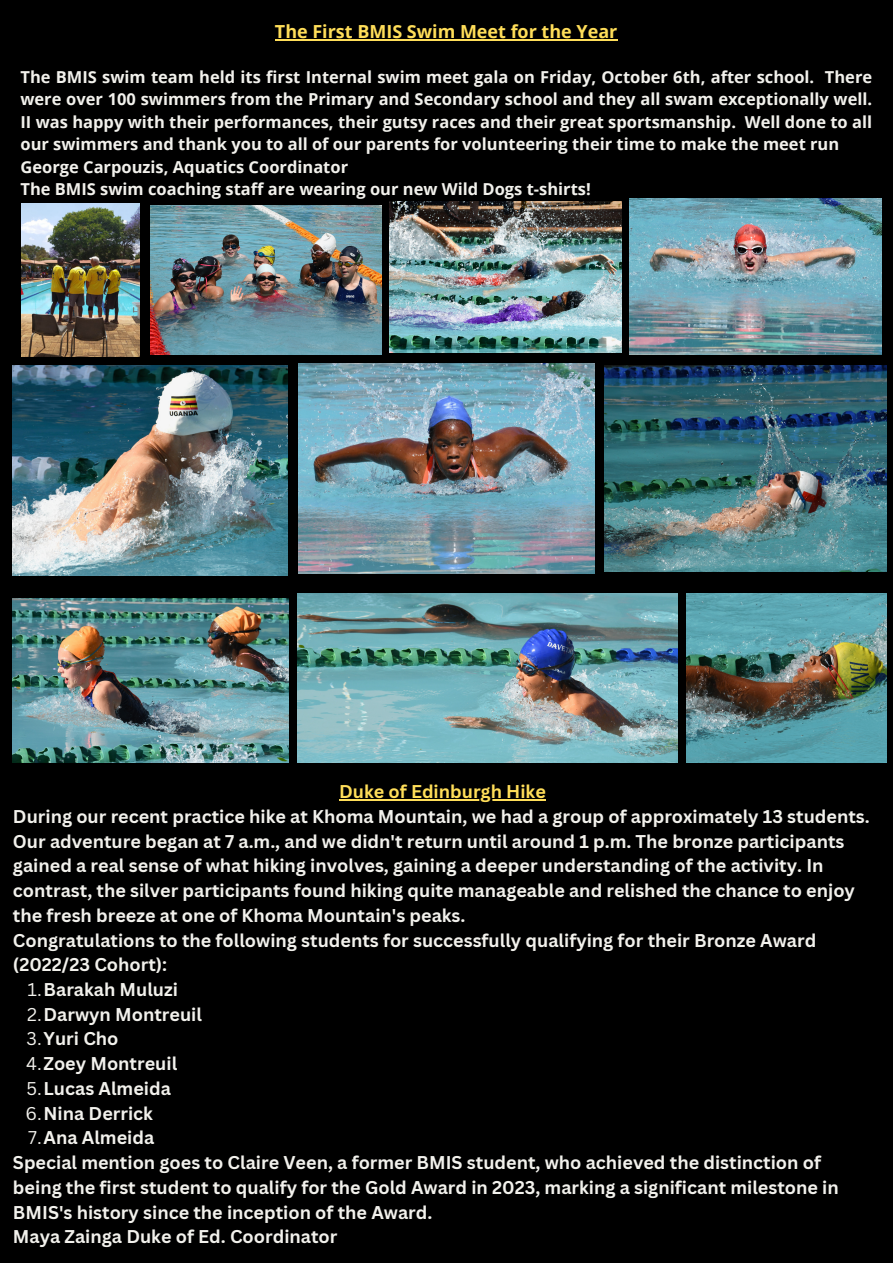
<style>
.page{position:relative;width:893px;height:1264px;background:#fff}
.page>*{position:absolute;margin:0;border:0;box-sizing:border-box;transform-origin:0 0}
.t1{font:700 18px/24.8px "Canva Sans";color:#f2f1ec}
.t2{font:700 18px "Open Sans";color:#ffde59}
.t3{font:700 18px "Canva Sans";color:#ffde59}
.t4{font:700 16.5px/22.5px "Open Sans";color:#f2f1ec;text-align:justify}
.s1{font-weight:400}
</style>
<div class="page">
<div style="left:0;top:0;width:892px;height:1262px;background:#000"></div>
<img style="left:150px;top:205px;width:231px;height:150px">
<img style="left:629px;top:198px;width:252px;height:157px">
<img style="left:22px;top:204px;width:118px;height:152px">
<img style="left:389px;top:201px;width:233px;height:152px">
<img style="left:13px;top:365px;width:274px;height:210px">
<img style="left:298px;top:363px;width:296px;height:210px">
<img style="left:297px;top:594px;width:380px;height:168px">
<img style="left:13px;top:598px;width:275px;height:165px">
<img style="left:604px;top:365px;width:282px;height:206px">
<img style="left:686px;top:594px;width:200px;height:168px">
<hr style="left:275px;top:39px;width:342px;height:1px;background:#ffde59">
<hr style="left:339px;top:799px;width:207px;height:1px;background:#ffde59">
<p class="t2" style="left:275px;top:19px;width:344px">The First BMIS Swim Meet for the Year</p>
<p class="t4" style="left:20px;top:65px;width:853px">The BMIS swim team held its first Internal swim meet gala on Friday, October 6th, after school. There were over 100 swimmers from the Primary and Secondary school and they all swam exceptionally well.<br>II was happy with their performances, their gutsy races and their great sportsmanship. Well done to all our swimmers and thank you to all of our parents for volunteering their time to make the meet run</p>
<p class="t4" style="left:20px;top:155px;width:329px">George Carpouzis, Aquatics Coordinator</p>
<p class="t4" style="left:20px;top:178px;width:572px">The BMIS swim coaching staff are wearing our new Wild Dogs t-shirts!</p>
<p class="t3" style="left:339px;top:778px;width:208px">Duke of Edinburgh Hike</p>
<p class="t1" style="left:13px;top:803px;width:858px">During our recent practice hike at Khoma Mountain, we had a group of approximately 13 students.<br>Our adventure began at 7 a.m., and we didn't return until around 1 p.m. The bronze participants gained a real sense of what hiking involves, gaining a deeper understanding of the activity. In contrast, the silver participants found hiking quite manageable and relished the chance to enjoy the fresh breeze at one of Khoma Mountain's peaks.</p>
<p class="t1" style="left:13px;top:927px;width:804px">Congratulations to the following students for successfully qualifying for their Bronze Award (2022/23 Cohort):</p>
<p class="t1" style="left:27px;top:976px;width:152px"><span class="s1">1.</span>Barakah Muluzi</p>
<p class="t1" style="left:27px;top:1001px;width:176px"><span class="s1">2.</span>Darwyn Montreuil</p>
<p class="t1" style="left:27px;top:1026px;width:93px"><span class="s1">3.</span>Yuri Cho</p>
<p class="t1" style="left:26px;top:1050px;width:153px"><span class="s1">4.</span>Zoey Montreuil</p>
<p class="t1" style="left:26px;top:1075px;width:146px"><span class="s1">5.</span>Lucas Almeida</p>
<p class="t1" style="left:25px;top:1100px;width:129px"><span class="s1">6.</span>Nina Derrick</p>
<p class="t1" style="left:28px;top:1125px;width:127px"><span class="s1">7.</span>Ana Almeida</p>
<p class="t1" style="left:13px;top:1149px;width:827px">Special mention goes to Claire Veen, a former BMIS student, who achieved the distinction of being the first student to qualify for the Gold Award in 2023, marking a significant milestone in<br>BMIS's history since the inception of the Award.</p>
<p class="t1" style="left:13px;top:1223px;width:326px">Maya Zainga Duke of Ed. Coordinator</p>
</div>
